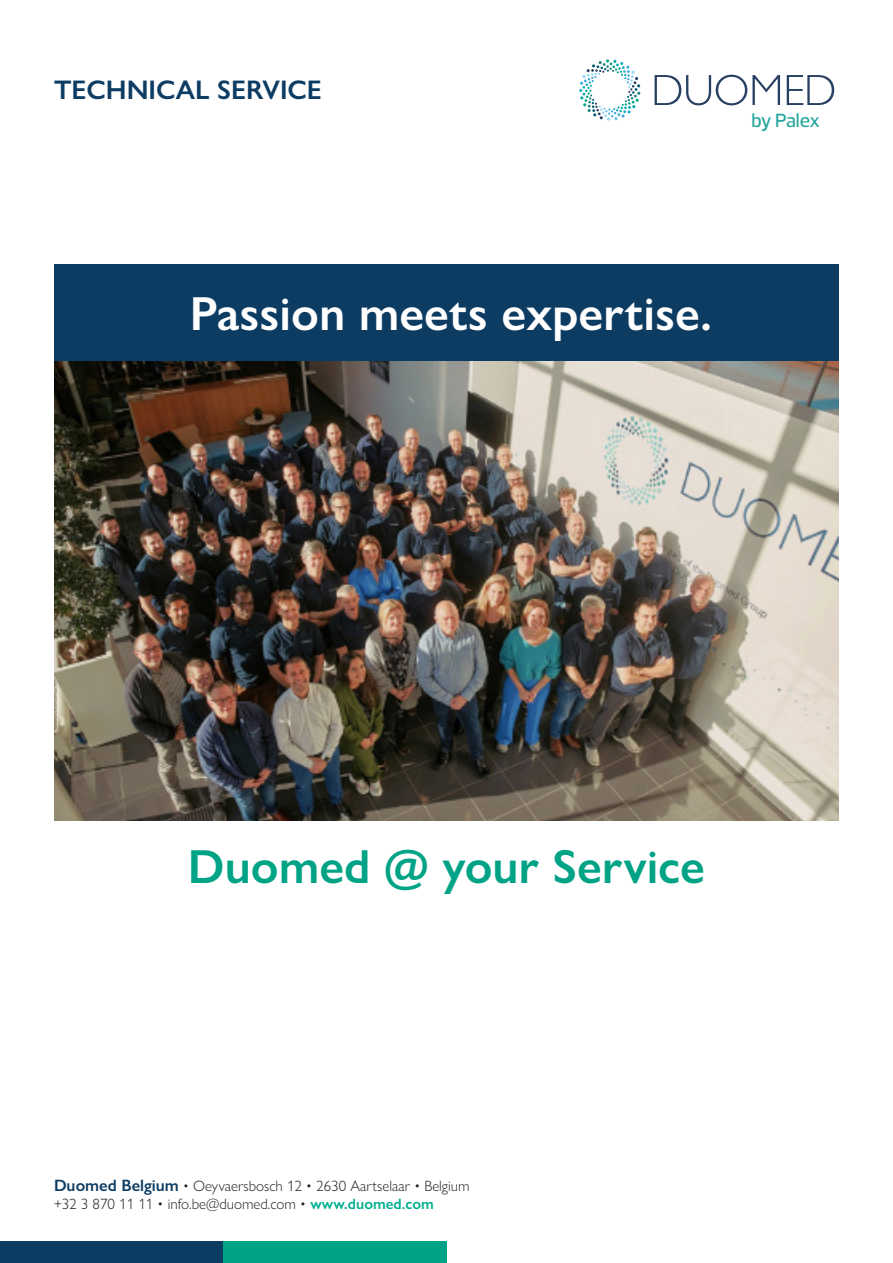
<style>
.page{position:relative;width:893px;height:1263px;background:#fff}
.page>*{position:absolute;margin:0;border:0;box-sizing:border-box;transform-origin:0 0}
.t1{font:600 48px "Gill Sans Nova";color:#fff}
.t2{font:600 48px "Gill Sans Nova";color:#00a385}
.t3{font:600 27px "Gill Sans Nova";color:#0d3c63}
.t4{font:500 19.5px "Prelo";letter-spacing:-.03em;color:#1fa59a}
.t5{font:300 15px "Gill Sans Nova";color:#231f20}
.s1{font-weight:600;font-size:16.5px;color:#0d3c63}
.s2{font-weight:600;color:#01af8f}
</style>
<div class="page">
<div style="left:54px;top:264px;width:785px;height:97px;background:#0d3c63"></div>
<div style="left:0;top:1242px;width:223px;height:21px;background:#0d3c63"></div>
<div style="left:223px;top:1242px;width:223px;height:21px;background:#00a385"></div>
<img style="left:54px;top:361px;width:785px;height:460px">
<svg style="left:579px;top:59px;width:61px;height:62px"></svg>
<svg style="left:655px;top:75px;width:179px;height:30px"></svg>
<p class="t3" style="left:54px;top:73px;width:269px">TECHNICAL SERVICE</p>
<p class="t4" style="left:751px;top:108px;width:70px">by Palex</p>
<p class="t1" style="left:190px;top:284px;width:524px">Passion meets expertise.</p>
<p class="t2" style="left:188px;top:837px;width:519px">Duomed @ your Service</p>
<p class="t5" style="left:54px;top:1177px;width:417px"><span class="s1">Duomed Belgium</span> • Oeyvaersbosch 12 • 2630 Aartselaar • Belgium</p>
<p class="t5" style="left:54px;top:1195px;width:381px">+32 3 870 11 11 • info.be@duomed.com • <span class="s2">www.duomed.com</span></p>
</div>
